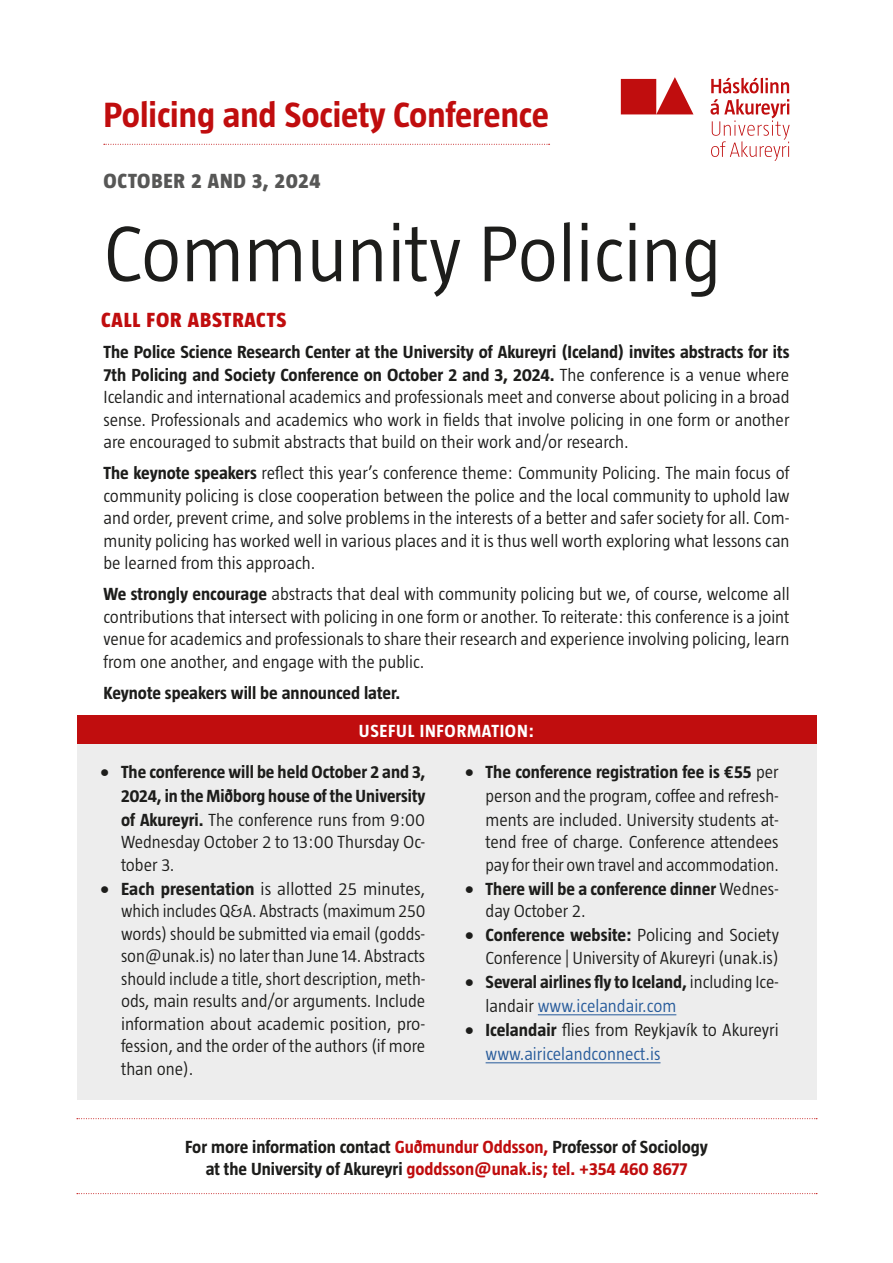
<style>
.page{position:relative;width:893px;height:1263px;background:#fff}
.page>*{position:absolute;margin:0;border:0;box-sizing:border-box;transform-origin:0 0}
.t1{font:300 81px "Taz";color:#1d1d1b}
.t2{font:700 36px "Taz";color:#c00d0e}
.t3{font:800 21px "Taz";letter-spacing:.04em;color:#575756}
.t4{font:800 21px "Taz";letter-spacing:.04em;color:#c00d0e}
.t5{font:300 18px/22.5px "Taz";color:#1d1d1b;text-align:justify}
.t6{font:700 18px/23.2px "Taz";color:#1d1d1b}
.t7{font:700 18px "Taz";letter-spacing:.04em;color:#fff}
.s1{font-weight:700}
.s2{font-weight:300}
.s3{font-weight:300;color:#275b9b}
.s4{color:#275b9b}
.s5{color:#c00d0e}
</style>
<div class="page">
<div style="left:77px;top:730px;width:739px;height:370px;background:#ededed"></div>
<div style="left:77px;top:715px;width:739px;height:29px;background:#c00d0e"></div>
<hr style="left:538px;top:1014px;width:138px;height:1px;background:#275b9b">
<hr style="left:486px;top:1062px;width:174px;height:1px;background:#275b9b">
<svg style="left:104px;top:144px;width:446px;height:1px"></svg>
<svg style="left:77px;top:1193px;width:740px;height:1px"></svg>
<svg style="left:77px;top:1118px;width:740px;height:1px"></svg>
<svg style="left:621px;top:77px;width:169px;height:84px"></svg>
<h2 class="t2" style="left:103px;top:95px;width:447px">Policing and Society Conference</h2>
<p class="t3" style="left:103px;top:169px;width:218px">OCTOBER 2 AND 3, 2024</p>
<h1 class="t1" style="left:103px;top:211px;width:619px">Community Policing</h1>
<p class="t4" style="left:101px;top:308px;width:186px">CALL FOR ABSTRACTS</p>
<p class="t5" style="left:103px;top:341px;width:688px"><span class="s1">The Police Science Research Center at the University of Akureyri (Iceland) invites abstracts for its 7th Policing and Society Conference on October 2 and 3, 2024.</span> The conference is a venue where Icelandic and international academics and professionals meet and converse about policing in a broad sense. Professionals and academics who work in fields that involve policing in one form or another are encouraged to submit abstracts that build on their work and/or research.</p>
<p class="t5" style="left:103px;top:462px;width:688px"><span class="s1">The keynote speakers</span> reflect this year’s conference theme: Community Policing. The main focus of community policing is close cooperation between the police and the local community to uphold law and order, prevent crime, and solve problems in the interests of a better and safer society for all. Com&shy;munity policing has worked well in various places and it is thus well worth exploring what lessons can be learned from this approach.</p>
<p class="t5" style="left:103px;top:583px;width:688px"><span class="s1">We strongly encourage</span> abstracts that deal with community policing but we, of course, welcome all contributions that intersect with policing in one form or another. To reiterate: this conference is a joint venue for academics and professionals to share their research and experience involving policing, learn from one another, and engage with the public.</p>
<p class="t6" style="left:103px;top:681px;width:298px">Keynote speakers will be announced later.</p>
<p class="t7" style="left:359px;top:722px;width:177px">USEFUL INFORMATION:</p>
<p class="t6" style="left:121px;top:760px;width:306px;text-align:justify;text-indent:-21px">• The conference will be held October 2 and 3, 2024, in the Miðborg house of the University of Akureyri. <span class="s2">The conference runs from 9:00<br>Wednesday October 2 to 13:00 Thursday Oc&shy;tober 3.</span></p>
<p class="t5" style="left:121px;top:877px;width:306px;text-indent:-21px"><span class="s1">• Each presentation</span> is allotted 25 minutes, which includes Q&amp;A. Abstracts (maximum 250 words) should be submitted via email (godds&shy;son@unak.is) no later than June 14. Abstracts should include a title, short description, meth&shy;ods, main results and/or arguments. Include information about academic position, pro&shy;fession, and the order of the authors (if more than one).</p>
<p class="t5" style="left:486px;top:760px;width:295px;line-height:23.2px;text-indent:-21px"><span class="s1">• The conference registration fee is €55</span> per person and the program, coffee and refresh&shy;ments are included. University students at&shy;tend free of charge. Conference attendees pay for their own travel and accommodation.</p>
<p class="t6" style="left:486px;top:877px;width:295px;line-height:22.5px;text-indent:-21px">• There will be a conference dinner <span class="s2">Wednes&shy;day October 2.</span></p>
<p class="t5" style="left:464px;top:924px;width:316px;text-align:right"><span class="s1">• Conference website:</span> Policing and Society<br>Conference | University of Akureyri (unak.is)</p>
<p class="t6" style="left:486px;top:969px;width:295px;line-height:24px;text-indent:-21px">• Several airlines fly to Iceland, <span class="s2">including Ice&shy;landair</span> <span class="s3">www.icelandair.com</span></p>
<p class="t5" style="left:486px;top:1017px;width:295px;line-height:24px;text-indent:-21px"><span class="s1">• Icelandair</span> flies from Reykjavík to Akureyri <span class="s4">www.airicelandconnect.is</span></p>
<p class="t6" style="left:185px;top:1135px;width:524px;line-height:22.5px;text-align:center">For more information contact <span class="s5">Guðmundur Oddsson,</span> Professor of Sociology at the University of Akureyri <span class="s5">goddsson@unak.is; tel. +354 460 8677</span></p>
</div>
